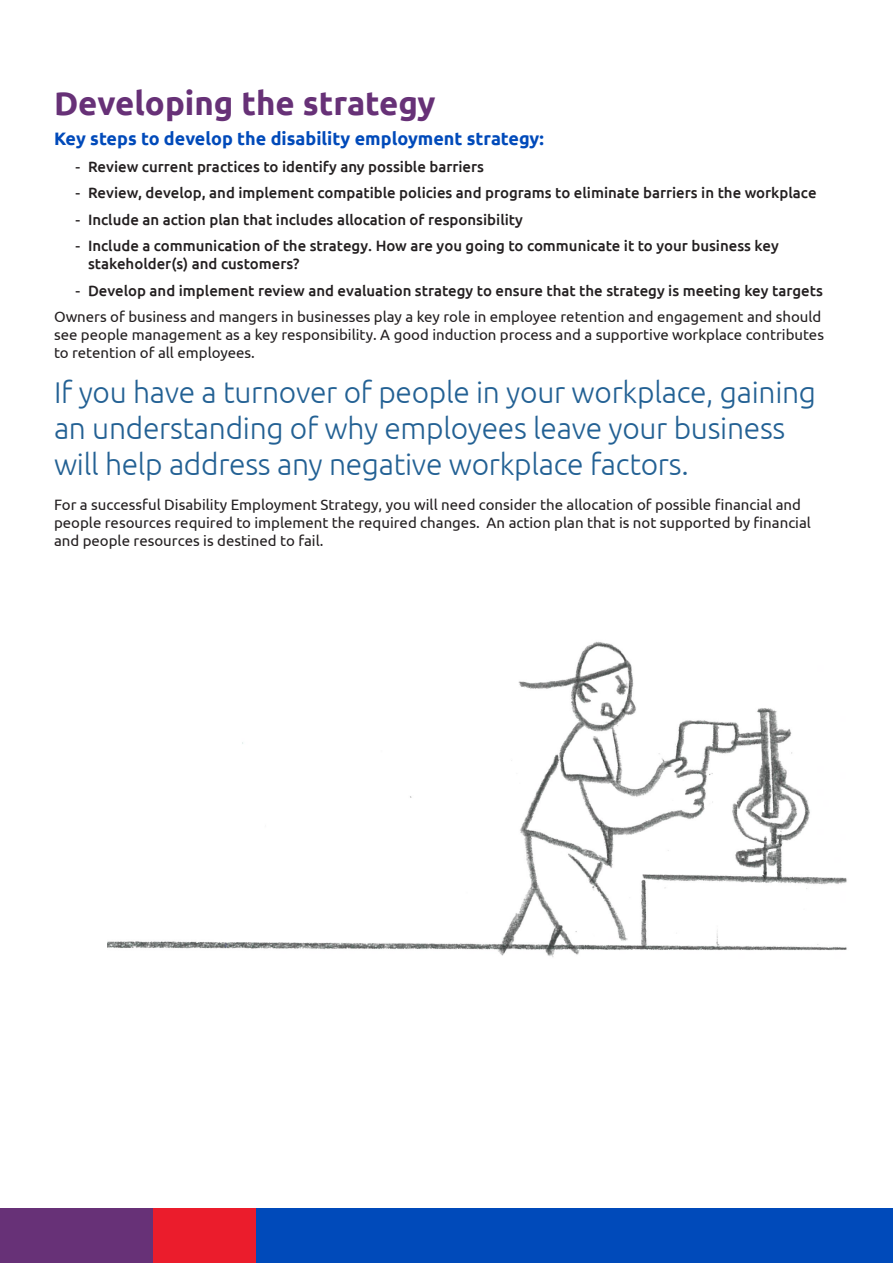
<style>
.page{position:relative;width:893px;height:1263px;background:#fff}
.page>*{position:absolute;margin:0;border:0;box-sizing:border-box;transform-origin:0 0}
.H_3{font:700 33px "Ubuntu";color:#673177}
.Body_Copy_Bold{font:300 30px/36px "Ubuntu";letter-spacing:-.01em;color:#236194}
.Body_Copy_Bold-2{font:700 18px "Ubuntu";color:#004aba}
.Body_Copy{font:15px/18px "Ubuntu";color:#231f20}
.t1{font:500 15px/18px "Ubuntu";color:#231f20}
.s1{font-family:"Aller";font-weight:400}
</style>
<div class="page">
<div style="left:224px;top:1209px;width:669px;height:54px;background:#004aba"></div>
<div style="left:0;top:1209px;width:255px;height:54px;background:#eb1c2c"></div>
<div style="left:0;top:1209px;width:152px;height:54px;background:#673177"></div>
<img style="left:107px;top:641px;width:740px;height:316px">
<p class="H_3" style="left:54px;top:83px;width:383px">Developing the strategy</p>
<p class="Body_Copy_Bold-2" style="left:54px;top:128px;width:492px">Key steps to develop the disability employment strategy:</p>
<p class="t1" style="left:75px;top:157px;width:410px"><span class="s1">-</span> Review current practices to identify any possible barriers</p>
<p class="t1" style="left:75px;top:183px;width:743px"><span class="s1">-</span> Review, develop, and implement compatible policies and programs to eliminate barriers in the workplace</p>
<p class="t1" style="left:75px;top:210px;width:449px"><span class="s1">-</span> Include an action plan that includes allocation of responsibility</p>
<p class="t1" style="left:88px;top:236px;width:692px;text-indent:-13px"><span class="s1">-</span> Include a communication of the strategy. How are you going to communicate it to your business key stakeholder(s) and customers?</p>
<p class="t1" style="left:75px;top:281px;width:749px"><span class="s1">-</span> Develop and implement review and evaluation strategy to ensure that the strategy is meeting key targets</p>
<p class="Body_Copy" style="left:54px;top:307px;width:771px">Owners of business and mangers in businesses play a key role in employee retention and engagement and should see people management as a key responsibility. A good induction process and a supportive workplace contributes to retention of all employees.</p>
<p class="Body_Copy_Bold" style="left:54px;top:373px;width:764px">If you have a turnover of people in your workplace, gaining an understanding of why employees leave your business will help address any negative workplace factors.</p>
<p class="Body_Copy" style="left:54px;top:495px;width:758px">For a successful Disability Employment Strategy, you will need consider the allocation of possible financial and people resources required to implement the required changes. An action plan that is not supported by financial and people resources is destined to fail.</p>
</div>
